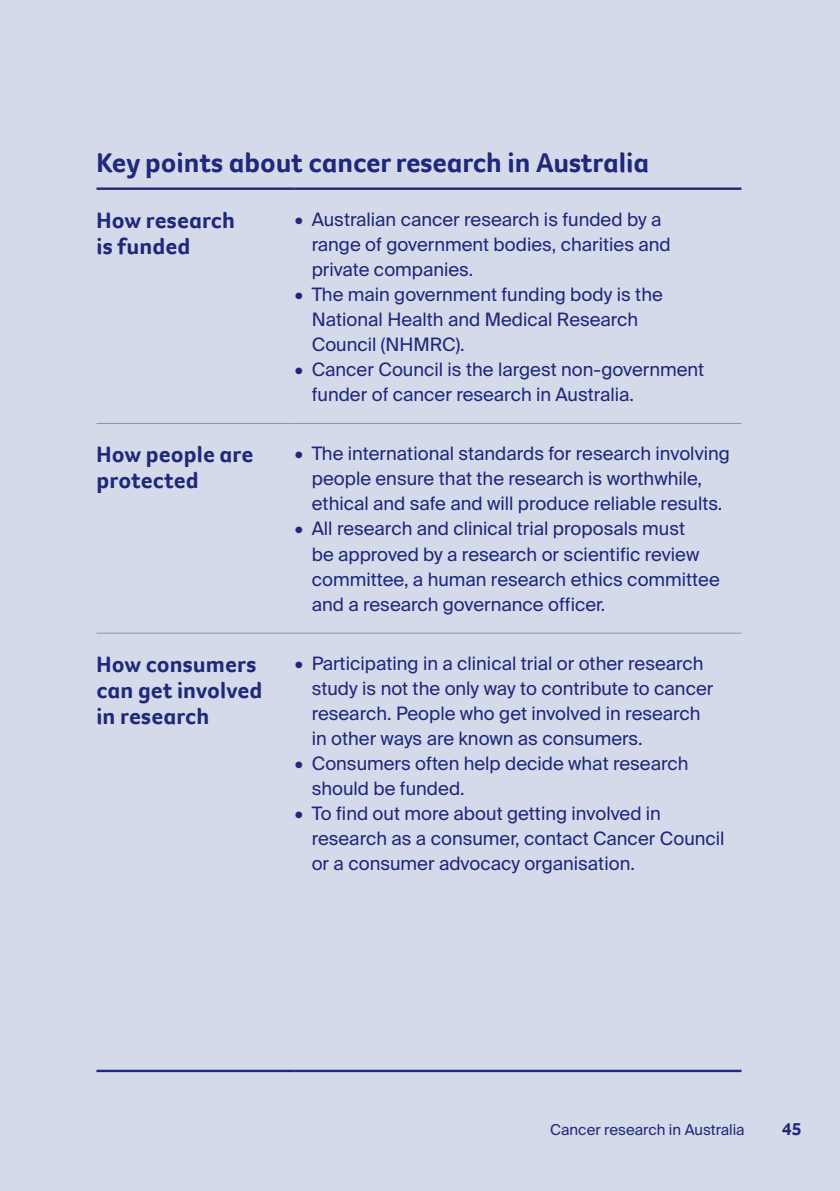
<style>
.page{position:relative;width:840px;height:1191px;background:#fff}
.page>*{position:absolute;margin:0;border:0;box-sizing:border-box;transform-origin:0 0}
._3__Key_points_Infographic_head{font:700 28px "Foco CC";color:#1f2879}
._3__Key_points_subhead{font:700 23px/26px "Foco CC";letter-spacing:.005em;color:#1f2879}
.t1{font:18.4px/25px "Suisse Intl";color:#1f2879}
.t2{font:700 18px "Foco CC";color:#1f2879}
.t3{font:15px "Suisse Intl";color:#1f2879}
.s1{font-weight:600}
</style>
<div class="page">
<div style="left:0;top:0;width:839px;height:1191px;background:#d4daea"></div>
<hr style="left:96px;top:187px;width:198px;height:3px;background:#1f2879">
<hr style="left:294px;top:187px;width:447px;height:3px;background:#1f2879">
<hr style="left:96px;top:1069px;width:198px;height:3px;background:#1f2879">
<hr style="left:294px;top:1069px;width:447px;height:3px;background:#1f2879">
<hr style="left:96px;top:423px;width:198px;height:1px;background:#939598">
<hr style="left:294px;top:423px;width:447px;height:1px;background:#939598">
<hr style="left:96px;top:632px;width:198px;height:1px;background:#939598">
<hr style="left:294px;top:632px;width:447px;height:1px;background:#939598">
<p class="_3__Key_points_Infographic_head" style="left:96px;top:144px;width:554px">Key points about cancer research in Australia</p>
<p class="_3__Key_points_subhead" style="left:96px;top:207px;width:140px">How research is funded</p>
<p class="t1" style="left:311px;top:207px;width:360px;text-indent:-17px"><span class="s1">•</span> Australian cancer research is funded by a range of government bodies, charities and private companies.</p>
<p class="t1" style="left:311px;top:282px;width:352px;text-indent:-17px"><span class="s1">•</span> The main government funding body is the<br>National Health and Medical Research<br>Council (NHMRC).</p>
<p class="t1" style="left:311px;top:357px;width:394px;text-indent:-17px"><span class="s1">•</span> Cancer Council is the largest non-government funder of cancer research in Australia.</p>
<p class="_3__Key_points_subhead" style="left:96px;top:441px;width:158px">How people are protected</p>
<p class="t1" style="left:294px;top:441px;width:436px;text-align:center"><span class="s1">•</span> The international standards for research involving people ensure that the research is worthwhile, ethical and safe and will produce reliable results.</p>
<p class="t1" style="left:311px;top:516px;width:409px;text-indent:-17px"><span class="s1">•</span> All research and clinical trial proposals must<br>be approved by a research or scientific review committee, a human research ethics committee and a research governance officer.</p>
<p class="_3__Key_points_subhead" style="left:96px;top:651px;width:167px">How consumers can get involved in research</p>
<p class="t1" style="left:311px;top:651px;width:403px;text-indent:-17px"><span class="s1">•</span> Participating in a clinical trial or other research study is not the only way to contribute to cancer research. People who get involved in research in other ways are known as consumers.</p>
<p class="t1" style="left:311px;top:751px;width:378px;text-indent:-17px"><span class="s1">•</span> Consumers often help decide what research should be funded.</p>
<p class="t1" style="left:311px;top:801px;width:414px;text-indent:-17px"><span class="s1">•</span> To find out more about getting involved in research as a consumer, contact Cancer Council or a consumer advocacy organisation.</p>
<p class="t3" style="left:550px;top:1121px;width:196px">Cancer research in Australia</p>
<p class="t2" style="left:781px;top:1117px;width:21px">45</p>
</div>
